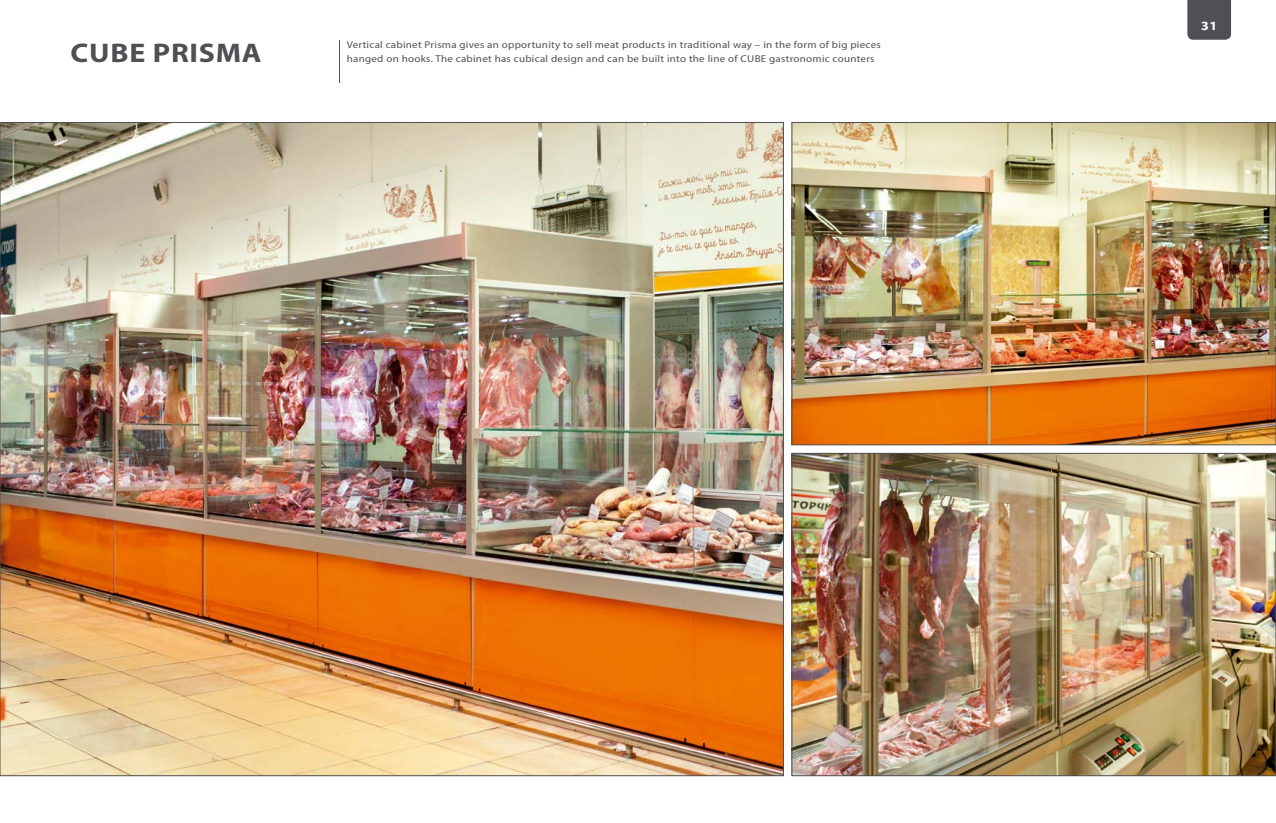
<style>
.page{position:relative;width:1276px;height:823px;background:#fff}
.page>*{position:absolute;margin:0;border:0;box-sizing:border-box;transform-origin:0 0}
.t1{font:700 27px "Myriad Pro";letter-spacing:.025em;color:#504f53;scale:1.11 1}
.t2{font:700 12.6px "Myriad Pro";color:#fff;scale:1.11 1}
.t3{font:9.9px "Myriad Pro";letter-spacing:.025em;color:#504f53;scale:1.11 1}
</style>
<div class="page">
<div style="left:1187px;top:0;width:44px;height:40px;background:#504f53"></div>
<img style="left:793px;top:455px;width:481px;height:318px">
<div style="left:791px;top:453px;width:485px;height:322px;border:1px solid #504f53"></div>
<img style="left:793px;top:124px;width:481px;height:319px">
<div style="left:791px;top:122px;width:485px;height:323px;border:1px solid #504f53"></div>
<img style="left:2px;top:124px;width:779px;height:649px">
<hr style="left:339px;top:40px;width:1px;height:42px;background:#504f53">
<p class="t3" style="left:347px;top:39px;width:482px">Vertical cabinet Prisma gives an opportunity to sell meat products in traditional way – in the form of big pieces</p>
<h1 class="t1" style="left:71px;top:35px;width:174px">CUBE PRISMA</h1>
<p class="t3" style="left:347px;top:53px;width:477px">hanged on hooks. The cabinet has cubical design and can be built into the line of CUBE gastronomic counters</p>
<p class="t2" style="left:1201px;top:18px;width:16px">31</p>
</div>
